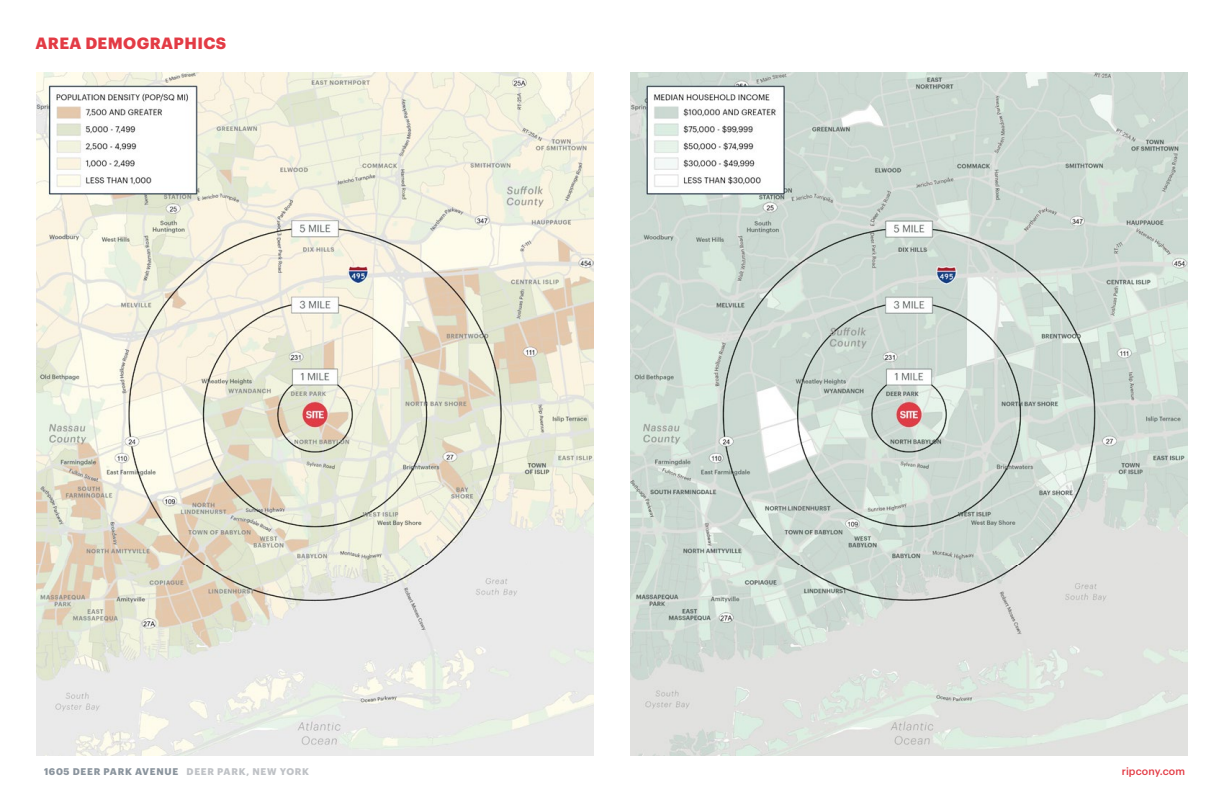
<style>
.page{position:relative;width:1224px;height:792px;background:#fff}
.page>*{position:absolute;margin:0;border:0;box-sizing:border-box;transform-origin:0 0}
.t1{font:700 16px "Graphik";letter-spacing:.025em;color:#e33b45}
.t2{font:500 10.5px "Graphik";letter-spacing:.01em;color:#e33b45}
.t3{font:700 9.5px "Graphik";letter-spacing:.075em;color:#8a949d}
.s1{color:#bfc2c6}
</style>
<div class="page">
<img style="left:36px;top:72px;width:558px;height:684px">
<img style="left:630px;top:72px;width:558px;height:684px">
<h1 class="t1" style="left:36px;top:31px;width:192px">AREA DEMOGRAPHICS</h1>
<p class="t3" style="left:44px;top:764px;width:267px">1605 DEER PARK AVENUE <span class="s1">DEER PARK, NEW YORK</span></p>
<p class="t2" style="left:1122px;top:763px;width:65px">ripcony.com</p>
</div>
